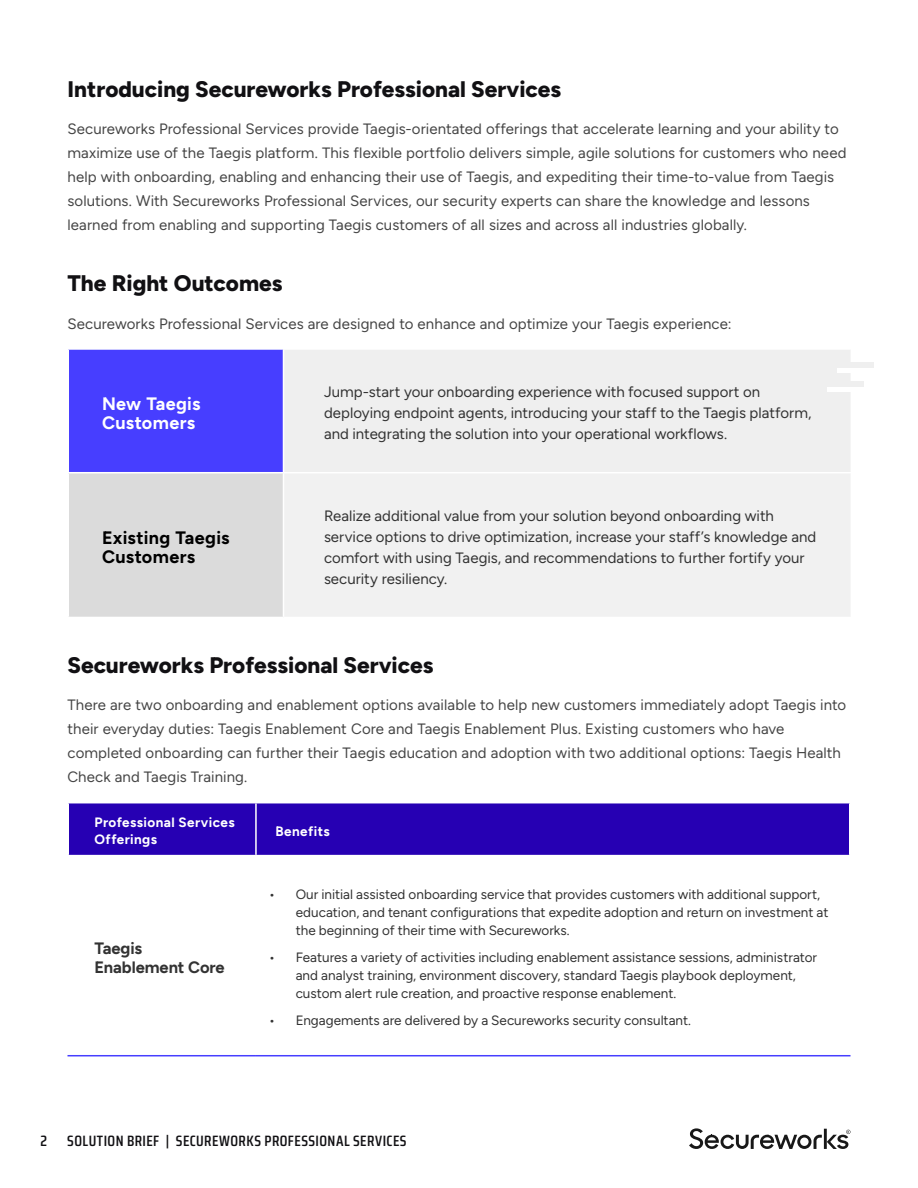
<style>
.page{position:relative;width:918px;height:1188px;background:#fff}
.page>*{position:absolute;margin:0;border:0;box-sizing:border-box;transform-origin:0 0}
.t1{font:800 22.5px "Figtree";color:#111013}
.t2{font:700 18px/19.5px "Figtree";letter-spacing:.015em;color:#000}
.t3{font:700 18px/19.5px "Figtree";letter-spacing:.015em;color:#fff}
.t4{font:700 16.5px/19.5px "Figtree";letter-spacing:-.005em;color:#333}
.t5{font:15px/24px "Figtree";letter-spacing:.005em;color:#464646}
.t6{font:15px/21px "Figtree";color:#333}
.t7{font:600 15px "Saira Condensed";letter-spacing:.03em;color:#111013}
.t8{font:13.5px/18px "Figtree";color:#333}
.t9{font:700 13.5px/16.5px "Figtree";letter-spacing:.03em;color:#fff}
</style>
<div class="page">
<svg style="left:689px;top:1128px;width:161px;height:21px"></svg>
<div style="left:68px;top:349px;width:216px;height:124px;background:#473eff"></div>
<div style="left:284px;top:349px;width:567px;height:124px;background:#efefef"></div>
<div style="left:68px;top:473px;width:216px;height:144px;background:#dbdbdb"></div>
<div style="left:284px;top:473px;width:567px;height:144px;background:#f1f1f1"></div>
<hr style="left:68px;top:348px;width:216px;height:2px;background:#fff">
<hr style="left:68px;top:350px;width:1px;height:122px;background:#fff">
<hr style="left:284px;top:348px;width:568px;height:2px;background:#fff">
<hr style="left:283px;top:350px;width:1px;height:122px;background:#fff">
<hr style="left:68px;top:472px;width:216px;height:1px;background:#fff">
<hr style="left:68px;top:473px;width:1px;height:144px;background:#fff">
<hr style="left:284px;top:472px;width:568px;height:1px;background:#fff">
<hr style="left:283px;top:473px;width:1px;height:144px;background:#fff">
<div style="left:69px;top:803px;width:780px;height:52px;background:#2600b3"></div>
<hr style="left:255px;top:803px;width:2px;height:52px;background:#fff">
<hr style="left:68px;top:1055px;width:188px;height:1px;background:#473eff">
<hr style="left:256px;top:1055px;width:594px;height:1px;background:#473eff">
<div style="left:827px;top:386px;width:43px;height:6px;background:#fff"></div>
<div style="left:837px;top:367px;width:44px;height:6px;background:#fff"></div>
<div style="left:830px;top:362px;width:44px;height:6px;background:#efefef"></div>
<div style="left:820px;top:381px;width:44px;height:5px;background:#efefef"></div>
<h1 class="t1" style="left:68px;top:75px;width:495px">Introducing Secureworks Professional Services</h1>
<p class="t5" style="left:68px;top:117px;width:781px">Secureworks Professional Services provide Taegis-orientated offerings that accelerate learning and your ability to maximize use of the Taegis platform. This flexible portfolio delivers simple, agile solutions for customers who need help with onboarding, enabling and enhancing their use of Taegis, and expediting their time-to-value from Taegis solutions. With Secureworks Professional Services, our security experts can share the knowledge and lessons learned from enabling and supporting Taegis customers of all sizes and across all industries globally.</p>
<h1 class="t1" style="left:68px;top:270px;width:217px">The Right Outcomes</h1>
<p class="t5" style="left:68px;top:312px;width:666px">Secureworks Professional Services are designed to enhance and optimize your Taegis experience:</p>
<p class="t3" style="left:102px;top:393px;width:100px">New Taegis<br>Customers</p>
<p class="t6" style="left:324px;top:381px;width:489px">Jump-start your onboarding experience with focused support on deploying endpoint agents, introducing your staff to the Taegis platform, and integrating the solution into your operational workflows.</p>
<p class="t2" style="left:102px;top:528px;width:129px">Existing Taegis<br>Customers</p>
<p class="t6" style="left:324px;top:505px;width:494px">Realize additional value from your solution beyond onboarding with service options to drive optimization, increase your staff’s knowledge and comfort with using Taegis, and recommendations to further fortify your security resiliency.</p>
<h1 class="t1" style="left:68px;top:651px;width:368px">Secureworks Professional Services</h1>
<p class="t5" style="left:68px;top:693px;width:780px">There are two onboarding and enablement options available to help new customers immediately adopt Taegis into their everyday duties: Taegis Enablement Core and Taegis Enablement Plus. Existing customers who have completed onboarding can further their Taegis education and adoption with two additional options: Taegis Health Check and Taegis Training.</p>
<p class="t9" style="left:94px;top:814px;width:142px">Professional Services<br>Offerings</p>
<p class="t9" style="left:275px;top:822px;width:56px">Benefits</p>
<p class="t4" style="left:94px;top:938px;width:132px">Taegis<br>Enablement Core</p>
<p class="t8" style="left:296px;top:886px;width:534px;text-indent:-27px">• Our initial assisted onboarding service that provides customers with additional support, education, and tenant configurations that expedite adoption and return on investment at the beginning of their time with Secureworks.</p>
<p class="t8" style="left:296px;top:948px;width:523px;text-indent:-27px">• Features a variety of activities including enablement assistance sessions, administrator and analyst training, environment discovery, standard Taegis playbook deployment, custom alert rule creation, and proactive response enablement.</p>
<p class="t8" style="left:269px;top:1011px;width:424px">• Engagements are delivered by a Secureworks security consultant.</p>
<p class="t7" style="left:40px;top:1128px;width:8px">2</p>
<p class="t7" style="left:67px;top:1128px;width:341px">SOLUTION BRIEF | SECUREWORKS PROFESSIONAL SERVICES</p>
</div>
